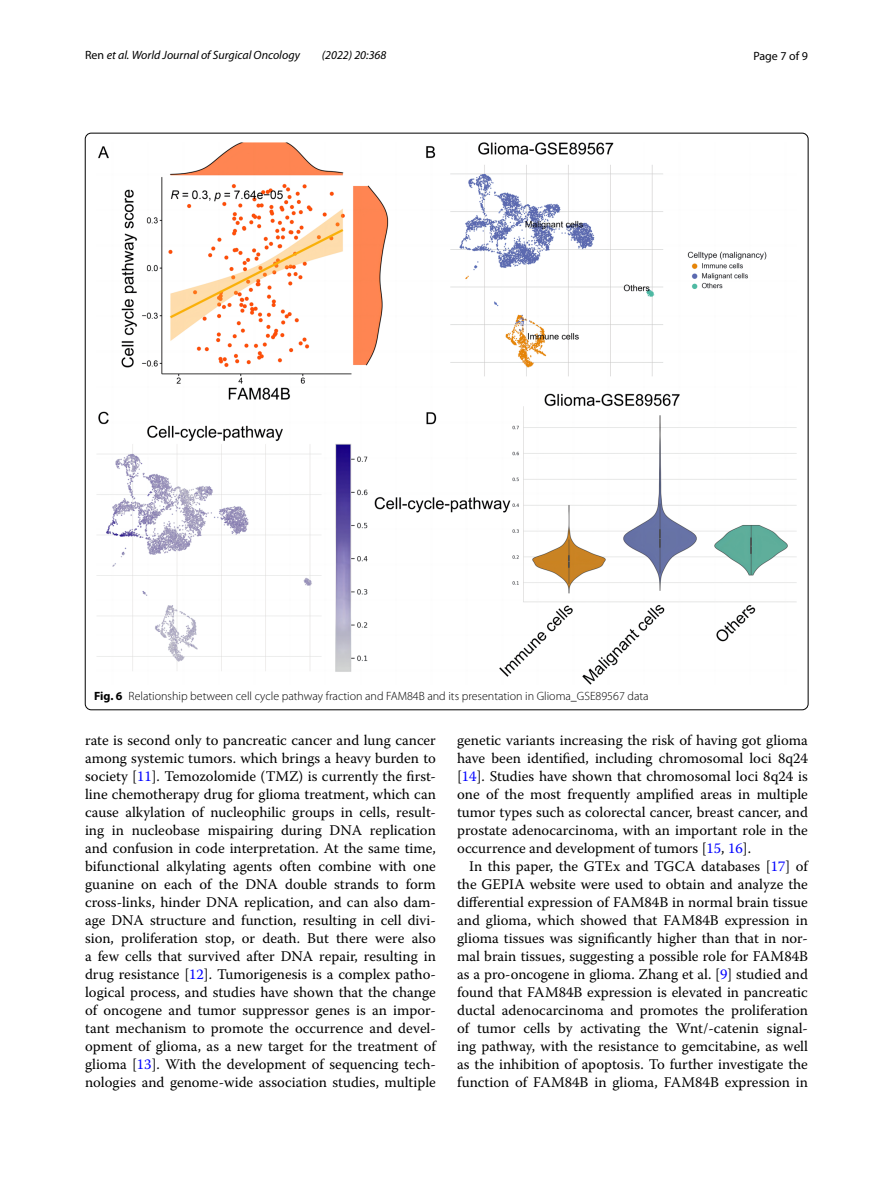
<style>
.page{position:relative;width:893px;height:1187px;background:#fff}
.page>*{position:absolute;margin:0;border:0;box-sizing:border-box;transform-origin:0 0}
.t1{font:14.7px/18px "Warnock Pro";color:#000;text-align:justify}
.t2{font:300 12px "Myriad Pro";color:#000}
.t3{font:italic 12px "Myriad Pro";color:#000}
.t4{font:12px "Myriad Pro";color:#000}
.s1{font-style:normal}
.s2{font-weight:700}
.s3{color:#00f}
</style>
<div class="page">
<img style="left:97px;top:142px;width:700px;height:542px">
<p class="t3" style="left:85px;top:48px;width:216px"><span class="s1">Ren</span> et al. World Journal of Surgical Oncology</p>
<p class="t3" style="left:322px;top:48px;width:66px">(2022) 20:368</p>
<p class="t4" style="left:753px;top:48px;width:56px">Page 7 of 9</p>
<p class="t2" style="left:94px;top:689px;width:556px"><span class="s2">Fig. 6</span> Relationship between cell cycle pathway fraction and FAM84B and its presentation in Glioma_GSE89567 data</p>
<p class="t1" style="left:85px;top:731px;width:352px">rate is second only to pancreatic cancer and lung cancer among systemic tumors. which brings a heavy burden to society [<span class="s3">11</span>]. Temozolomide (TMZ) is currently the first&shy;line chemotherapy drug for glioma treatment, which can cause alkylation of nucleophilic groups in cells, result&shy;ing in nucleobase mispairing during DNA replication and confusion in code interpretation. At the same time, bifunctional alkylating agents often combine with one guanine on each of the DNA double strands to form cross-links, hinder DNA replication, and can also dam&shy;age DNA structure and function, resulting in cell divi&shy;sion, proliferation stop, or death. But there were also a few cells that survived after DNA repair, resulting in drug resistance [<span class="s3">12</span>]. Tumorigenesis is a complex patho&shy;logical process, and studies have shown that the change of oncogene and tumor suppressor genes is an impor&shy;tant mechanism to promote the occurrence and devel&shy;opment of glioma, as a new target for the treatment of glioma [<span class="s3">13</span>]. With the development of sequencing tech&shy;nologies and genome-wide association studies, multiple</p>
<p class="t1" style="left:457px;top:731px;width:352px">genetic variants increasing the risk of having got glioma have been identified, including chromosomal loci 8q24 [<span class="s3">14</span>]. Studies have shown that chromosomal loci 8q24 is one of the most frequently amplified areas in multiple tumor types such as colorectal cancer, breast cancer, and prostate adenocarcinoma, with an important role in the occurrence and development of tumors [<span class="s3">15</span>, <span class="s3">16</span>].</p>
<p class="t1" style="left:457px;top:856px;width:352px;text-indent:12px">In this paper, the GTEx and TGCA databases [<span class="s3">17</span>] of the GEPIA website were used to obtain and analyze the differential expression of FAM84B in normal brain tissue and glioma, which showed that FAM84B expression in glioma tissues was significantly higher than that in nor&shy;mal brain tissues, suggesting a possible role for FAM84B as a pro-oncogene in glioma. Zhang et al. [<span class="s3">9</span>] studied and found that FAM84B expression is elevated in pancreatic ductal adenocarcinoma and promotes the proliferation of tumor cells by activating the Wnt/-catenin signal&shy;ing pathway, with the resistance to gemcitabine, as well as the inhibition of apoptosis. To further investigate the function of FAM84B in glioma, FAM84B expression in</p>
</div>
